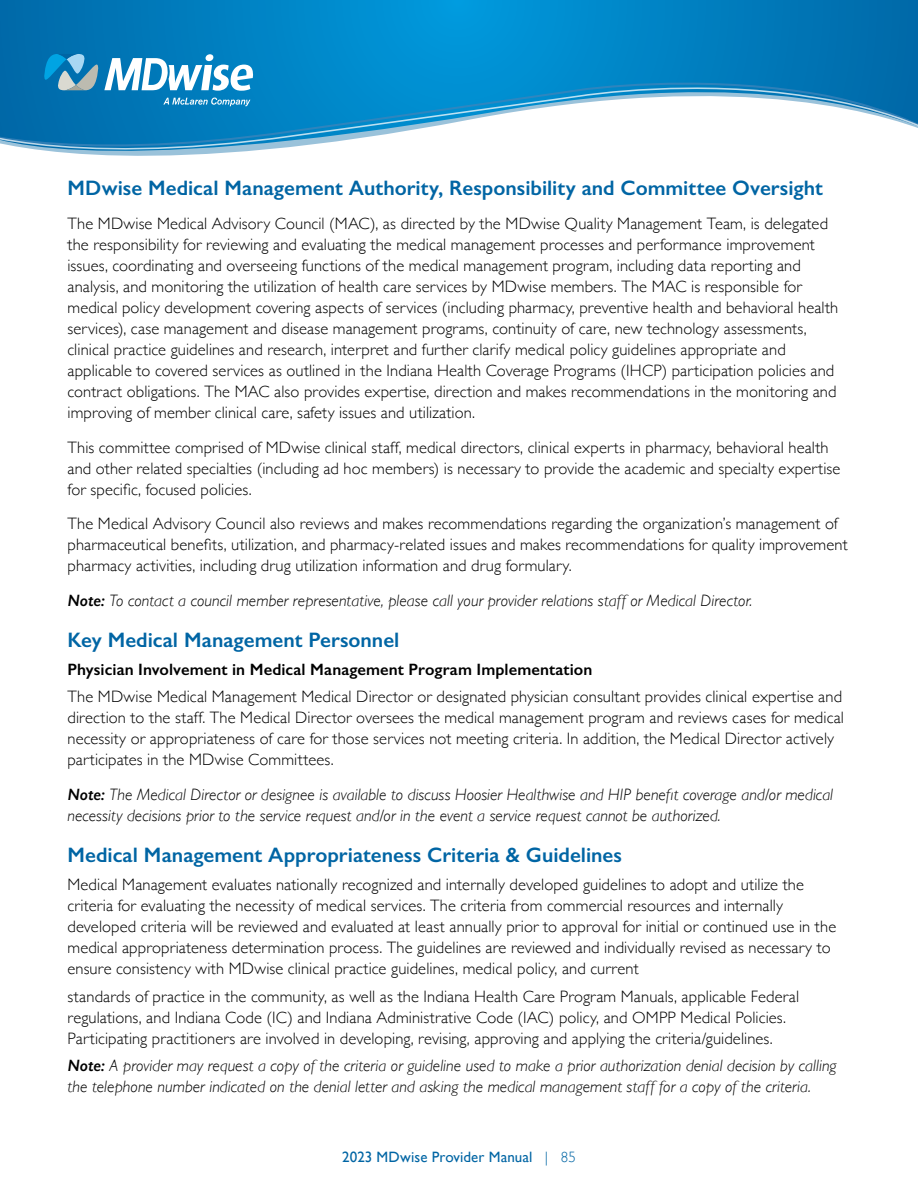
<style>
.page{position:relative;width:918px;height:1188px;background:#fff}
.page>*{position:absolute;margin:0;border:0;box-sizing:border-box;transform-origin:0 0}
.t1{font:600 21px "Gill Sans";color:#0065a4}
.t2{font:300 16.5px/21px "Gill Sans";letter-spacing:.005em;color:#000}
.t3{font:italic 300 16.5px/21px "Gill Sans";letter-spacing:.005em;color:#000}
.t4{font:600 16.5px "Gill Sans";letter-spacing:.005em;color:#000}
.t5{font:15px "Gill Sans";letter-spacing:.01em;color:#0065a4}
.s1{font-weight:600}
.s2{font-weight:300}
</style>
<div class="page">
<svg style="left:0;top:0;width:918px;height:75px;background:#0080c2"></svg>
<svg style="left:0;top:75px;width:918px;height:3px;background:#0081c2"></svg>
<svg style="left:0;top:78px;width:918px;height:78px"></svg>
<svg style="left:163px;top:98px;width:87px;height:8px"></svg>
<svg style="left:44px;top:54px;width:209px;height:37px"></svg>
<h4 class="t1" style="left:68px;top:175px;width:757px">MDwise Medical Management Authority, Responsibility and Committee Oversight</h4>
<p class="t2" style="left:68px;top:212px;width:772px">The MDwise Medical Advisory Council (MAC), as directed by the MDwise Quality Management Team, is delegated the responsibility for reviewing and evaluating the medical management processes and performance improvement issues, coordinating and overseeing functions of the medical management program, including data reporting and analysis, and monitoring the utilization of health care services by MDwise members. The MAC is responsible for medical policy development covering aspects of services (including pharmacy, preventive health and behavioral health services), case management and disease management programs, continuity of care, new technology assessments, clinical practice guidelines and research, interpret and further clarify medical policy guidelines appropriate and applicable to covered services as outlined in the Indiana Health Coverage Programs (IHCP) participation policies and contract obligations. The MAC also provides expertise, direction and makes recommendations in the monitoring and improving of member clinical care, safety issues and utilization.</p>
<p class="t2" style="left:68px;top:436px;width:774px">This committee comprised of MDwise clinical staff, medical directors, clinical experts in pharmacy, behavioral health and other related specialties (including ad hoc members) is necessary to provide the academic and specialty expertise for specific, focused policies.</p>
<p class="t2" style="left:68px;top:512px;width:782px">The Medical Advisory Council also reviews and makes recommendations regarding the organization’s management of pharmaceutical benefits, utilization, and pharmacy-related issues and makes recommendations for quality improvement pharmacy activities, including drug utilization information and drug formulary.</p>
<p class="t3" style="left:68px;top:590px;width:686px"><span class="s1">Note:</span> To contact a council member representative, please call your provider relations staff or Medical Director.</p>
<h4 class="t1" style="left:68px;top:627px;width:333px">Key Medical Management Personnel</h4>
<h5 class="t4" style="left:68px;top:659px;width:526px">Physician Involvement in Medical Management Program Implementation</h5>
<p class="t2" style="left:68px;top:686px;width:778px">The MDwise Medical Management Medical Director or designated physician consultant provides clinical expertise and direction to the staff. The Medical Director oversees the medical management program and reviews cases for medical necessity or appropriateness of care for those services not meeting criteria. In addition, the Medical Director actively participates in the MDwise Committees.</p>
<p class="t3" style="left:68px;top:784px;width:767px"><span class="s1">Note:</span> The Medical Director or designee is available to discuss Hoosier Healthwise and HIP benefit coverage and/or medical necessity decisions prior to the service request and/or in the event a service request cannot be authorized.</p>
<h4 class="t1" style="left:68px;top:842px;width:556px">Medical Management Appropriateness Criteria &amp; Guidelines</h4>
<p class="t2" style="left:68px;top:873px;width:770px">Medical Management evaluates nationally recognized and internally developed guidelines to adopt and utilize the criteria for evaluating the necessity of medical services. The criteria from commercial resources and internally developed criteria will be reviewed and evaluated at least annually prior to approval for initial or continued use in the medical appropriateness determination process. The guidelines are reviewed and individually revised as necessary to ensure consistency with MDwise clinical practice guidelines, medical policy, and current</p>
<p class="t2" style="left:68px;top:985px;width:733px">standards of practice in the community, as well as the Indiana Health Care Program Manuals, applicable Federal regulations, and Indiana Code (IC) and Indiana Administrative Code (IAC) policy, and OMPP Medical Policies.<br>Participating practitioners are involved in developing, revising, approving and applying the criteria/guidelines.</p>
<p class="t3" style="left:68px;top:1055px;width:771px"><span class="s1">Note:</span> A provider may request a copy of the criteria or guideline used to make a prior authorization denial decision by calling the telephone number indicated on the denial letter and asking the medical management staff for a copy of the criteria.</p>
<p class="t5" style="left:342px;top:1148px;width:235px">2023 MDwise Provider Manual <span class="s2">| 85</span></p>
</div>
